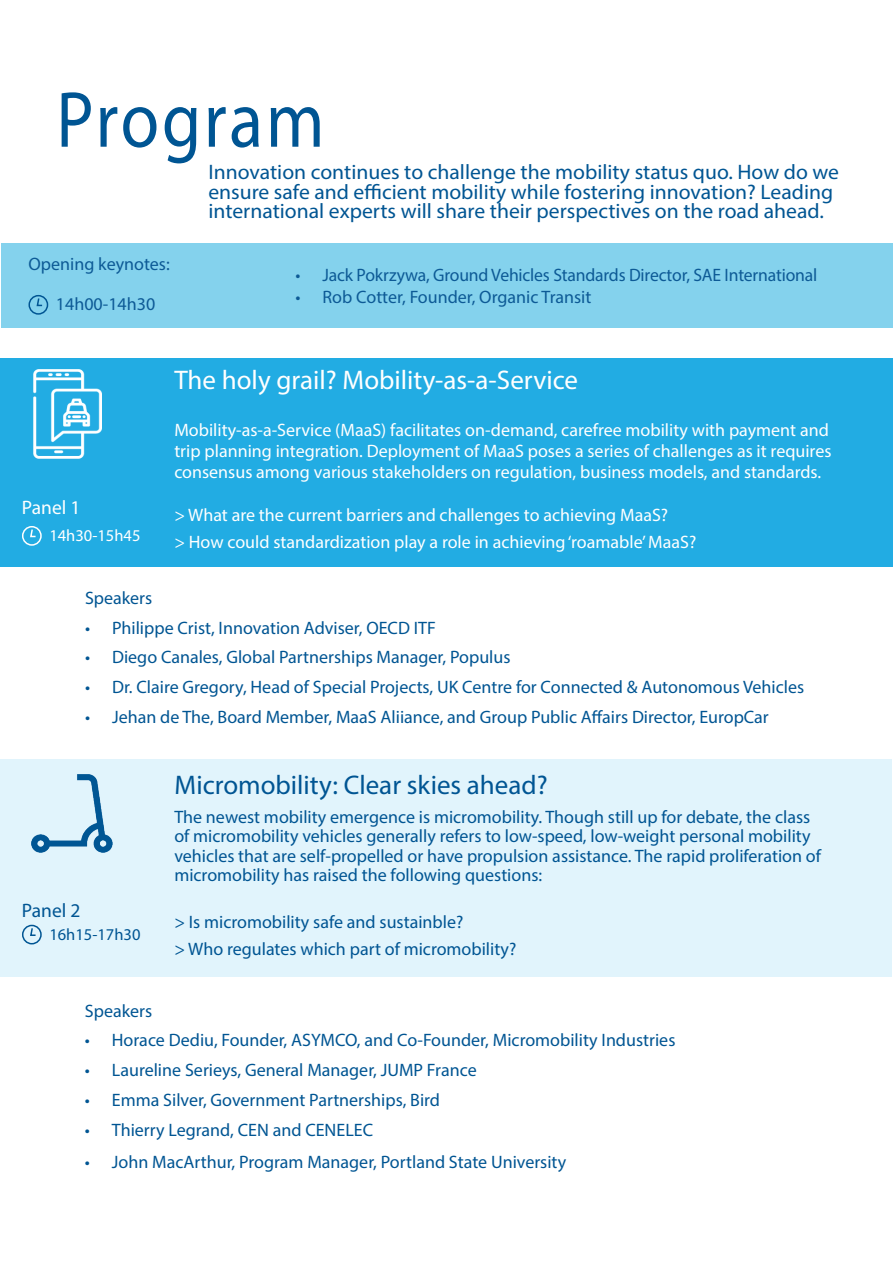
<style>
.page{position:relative;width:893px;height:1263px;background:#fff}
.page>*{position:absolute;margin:0;border:0;box-sizing:border-box;transform-origin:0 0}
.t1{font:79.95px "Myriad Pro";letter-spacing:.035em;color:#005593;scale:.88 1}
.t2{font:27px "Myriad Pro";color:#fff}
.t3{font:27px "Myriad Pro";color:#005593}
.t4{font:21px/19.5px "Myriad Pro";color:#005593}
.t5{font:19.5px "Myriad Pro";color:#fff}
.t6{font:19.5px "Myriad Pro";color:#005593}
.t7{font:18px/19.5px "Myriad Pro";color:#005593}
.t8{font:18px/21px "Myriad Pro";color:#fff}
.t9{font:18px "Myriad Pro";letter-spacing:-.005em;color:#0d5a96}
.t10{font:16.5px "Myriad Pro";color:#fff}
.t11{font:16.5px "Myriad Pro";color:#005593}
</style>
<div class="page">
<div style="left:0;top:759px;width:892px;height:218px;background:#e1f4fc"></div>
<div style="left:0;top:358px;width:893px;height:209px;background:#22ace3"></div>
<div style="left:1px;top:243px;width:892px;height:84px;background:#84d2ed"></div>
<div style="left:22px;top:526px;width:20px;height:20px;border:2px solid #fff;border-radius:50%"></div>
<svg style="left:29px;top:528px;width:8px;height:10px"></svg>
<div style="left:22px;top:925px;width:20px;height:19px;border:2px solid #005593;border-radius:50%"></div>
<svg style="left:29px;top:926px;width:8px;height:10px"></svg>
<div style="left:28px;top:295px;width:20px;height:20px;border:2px solid #005593;border-radius:50%"></div>
<svg style="left:36px;top:297px;width:8px;height:10px"></svg>
<img style="left:33px;top:370px;width:69px;height:88px">
<img style="left:32px;top:774px;width:81px;height:78px">
<h1 class="t1" style="left:56px;top:89px;width:306px">Program</h1>
<p class="t4" style="left:208px;top:164px;width:632px">Innovation continues to challenge the mobility status quo. How do we ensure safe and efficient mobility while fostering innovation? Leading international experts will share their perspectives on the road ahead.</p>
<p class="t9" style="left:28px;top:257px;width:143px">Opening keynotes:</p>
<p class="t9" style="left:56px;top:297px;width:101px">14h00-14h30</p>
<p class="t9" style="left:296px;top:268px;width:523px">• Jack Pokrzywa, Ground Vehicles Standards Director, SAE International</p>
<p class="t9" style="left:296px;top:290px;width:297px">• Rob Cotter, Founder, Organic Transit</p>
<p class="t5" style="left:22px;top:500px;width:60px">Panel 1</p>
<p class="t10" style="left:49px;top:529px;width:93px">14h30-15h45</p>
<h2 class="t2" style="left:174px;top:370px;width:405px">The holy grail? Mobility-as-a-Service</h2>
<p class="t8" style="left:174px;top:421px;width:659px">Mobility-as-a-Service (MaaS) facilitates on-demand, carefree mobility with payment and trip planning integration. Deployment of MaaS poses a series of challenges as it requires consensus among various stakeholders on regulation, business models, and standards.</p>
<p class="t8" style="left:174px;top:503px;width:524px;line-height:26.5px">&gt; What are the current barriers and challenges to achieving MaaS?<br>&gt; How could standardization play a role in achieving ‘roamable’ MaaS?</p>
<p class="t7" style="left:85px;top:590px;width:69px">Speakers</p>
<p class="t7" style="left:85px;top:619px;width:352px">• Philippe Crist, Innovation Adviser, OECD ITF</p>
<p class="t7" style="left:85px;top:649px;width:427px">• Diego Canales, Global Partnerships Manager, Populus</p>
<p class="t7" style="left:85px;top:679px;width:721px">• Dr. Claire Gregory, Head of Special Projects, UK Centre for Connected &amp; Autonomous Vehicles</p>
<p class="t7" style="left:85px;top:709px;width:685px">• Jehan de The, Board Member, MaaS Aliiance, and Group Public Affairs Director, EuropCar</p>
<p class="t6" style="left:22px;top:903px;width:60px">Panel 2</p>
<p class="t11" style="left:49px;top:928px;width:93px">16h15-17h30</p>
<h2 class="t3" style="left:174px;top:775px;width:375px">Micromobility: Clear skies ahead?</h2>
<p class="t7" style="left:174px;top:808px;width:648px">The newest mobility emergence is micromobility. Though still up for debate, the class of micromobility vehicles generally refers to low-speed, low-weight personal mobility vehicles that are self-propelled or have propulsion assistance. The rapid proliferation of micromobility has raised the following questions:</p>
<p class="t7" style="left:174px;top:911px;width:343px;line-height:26.5px">&gt; Is micromobility safe and sustainble?<br>&gt; Who regulates which part of micromobility?</p>
<p class="t7" style="left:85px;top:1002px;width:69px">Speakers</p>
<p class="t7" style="left:85px;top:1032px;width:592px">• Horace Dediu, Founder, ASYMCO, and Co-Founder, Micromobility Industries</p>
<p class="t7" style="left:85px;top:1062px;width:393px">• Laureline Serieys, General Manager, JUMP France</p>
<p class="t7" style="left:85px;top:1092px;width:357px">• Emma Silver, Government Partnerships, Bird</p>
<p class="t7" style="left:85px;top:1121px;width:290px">• Thierry Legrand, CEN and CENELEC</p>
<p class="t7" style="left:85px;top:1154px;width:483px">• John MacArthur, Program Manager, Portland State University</p>
</div>
